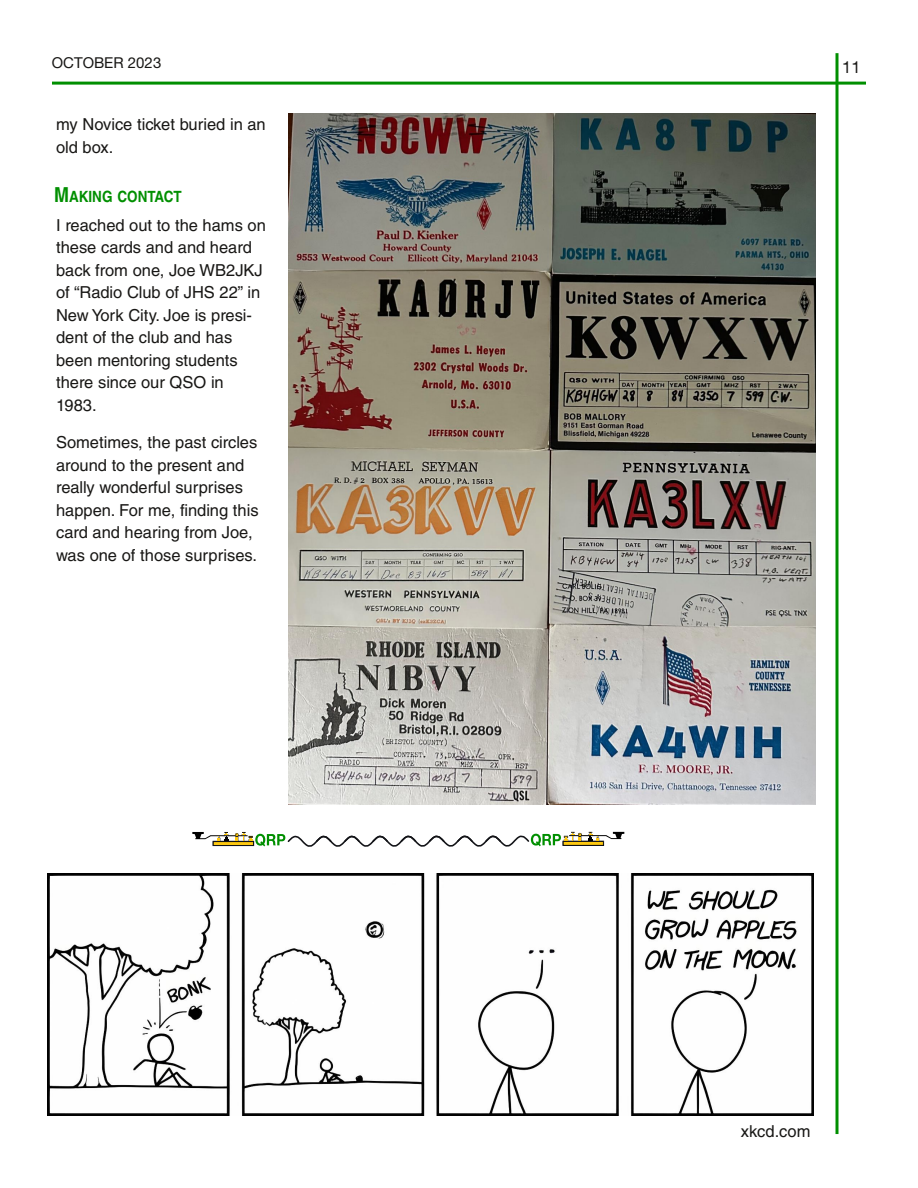
<style>
.page{position:relative;width:918px;height:1188px;background:#fff}
.page>*{position:absolute;margin:0;border:0;box-sizing:border-box;transform-origin:0 0}
.t1{font:16.5px/22.5px "Helvetica LT Std";color:#181715}
.t2{font:16.5px "Helvetica Neue LT Std";color:#181715}
.t3{font:700 15.6px "Helvetica LT Std";letter-spacing:.005em;color:#008f00;scale:.87 1}
.t4{font:15px "Helvetica Neue LT Std";color:#181715}
.s1{font-size:20.7px}
</style>
<div class="page">
<hr style="left:836px;top:53px;width:2px;height:1081px;background:#008f00">
<hr style="left:52px;top:82px;width:814px;height:3px;background:#008f00">
<svg style="left:192px;top:832px;width:432px;height:15px"></svg>
<hr style="left:563px;top:841px;width:40px;height:4px;background:#fdc810">
<div style="left:563px;top:841px;width:41px;height:5px;border:1px solid #131418"></div>
<img style="left:289px;top:114px;width:527px;height:690px">
<img style="left:47px;top:873px;width:766px;height:243px">
<p class="t4" style="left:52px;top:57px;width:111px">OCTOBER 2023</p>
<p class="t2" style="left:842px;top:61px;width:20px">11</p>
<p class="t1" style="left:56px;top:115px;width:211px">my Novice ticket buried in an old box.</p>
<p class="t3" style="left:54px;top:191px;width:148px"><span class="s1">M</span>AKING CONTACT</p>
<p class="t1" style="left:56px;top:216px;width:211px">I reached out to the hams on these cards and and heard back from one, Joe WB2JKJ of “Radio Club of JHS 22” in<br>New York City. Joe is presi&shy;dent of the club and has been mentoring students there since our QSO in<br>1983.</p>
<p class="t1" style="left:56px;top:433px;width:204px">Sometimes, the past circles around to the present and really wonderful surprises happen. For me, finding this card and hearing from Joe, was one of those surprises.</p>
<p class="t1" style="left:741px;top:1123px;width:71px">xkcd.com</p>
</div>
